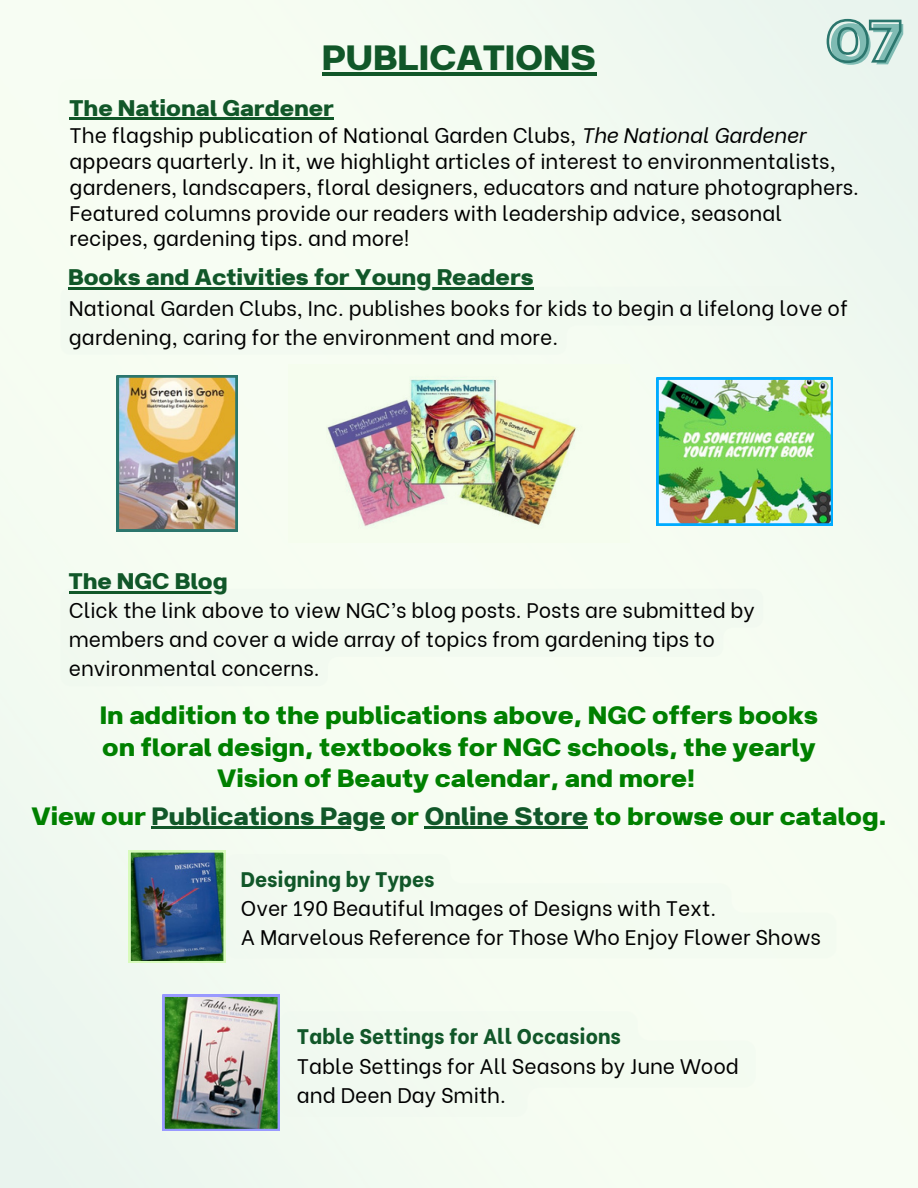
<style>
.page{position:relative;width:918px;height:1188px;background:#fff}
.page>*{position:absolute;margin:0;border:0;box-sizing:border-box;transform-origin:0 0}
.t1{font:700 69px "Breul Grotesk A";color:#7fbbb3}
.t2{font:700 42px "Breul Grotesk A";color:#115729}
.t3{font:700 30px/31.5px "Breul Grotesk A";color:#008000;text-align:center}
.t4{font:700 30px "Breul Grotesk A";color:#115729}
.t5{font:700 27px "Breul Grotesk A";color:#115729}
.t6{font:21px/29.2px "Be Vietnam";color:#000}
.t7{font:800 21px "Be Vietnam";color:#115729}
.s1{font-style:italic}
.s2{color:#008000}
</style>
<div class="page">
<img style="left:0;top:0;width:918px;height:1188px">
<img style="left:129px;top:850px;width:96px;height:113px">
<img style="left:163px;top:995px;width:117px;height:136px">
<img style="left:288px;top:365px;width:341px;height:178px">
<img style="left:117px;top:375px;width:120px;height:156px">
<img style="left:657px;top:378px;width:176px;height:147px">
<hr style="left:322px;top:72px;width:274px;height:3px;background:#115729">
<div style="left:59px;top:80px;width:286px;height:50px;background:#f6fdf2;border-radius:13px"></div>
<hr style="left:70px;top:118px;width:264px;height:2px;background:#115729">
<div style="left:60px;top:287px;width:796px;height:68px;background:#f2faf0"></div>
<hr style="left:68px;top:288px;width:466px;height:2px;background:#115729">
<div style="left:280px;top:1011px;width:476px;height:106px;background:#f3faf0"></div>
<div style="left:225px;top:854px;width:612px;height:104px;background:#f3fbf0"></div>
<svg style="left:825px;top:18px;width:78px;height:47px;background:#b9d4cd"></svg>
<div style="left:60px;top:589px;width:703px;height:97px;background:#f2faf0"></div>
<hr style="left:69px;top:591px;width:159px;height:2px;background:#115729">
<hr style="left:152px;top:826px;width:233px;height:3px;background:#115729">
<hr style="left:425px;top:826px;width:163px;height:3px;background:#115729">
<h2 class="t2" style="left:322px;top:22px;width:276px">PUBLICATIONS</h2>
<p class="t5" style="left:70px;top:85px;width:266px">The National Gardener</p>
<h1 class="t1" style="left:829px;top:-13px;width:77px">07</h1>
<p class="t6" style="left:70px;top:120px;width:791px;line-height:25.8px">The flagship publication of National Garden Clubs, <span class="s1">The National Gardener </span>appears quarterly. In it, we highlight articles of interest to environmentalists, gardeners, landscapers, floral designers, educators and nature photographers.<br>Featured columns provide our readers with leadership advice, seasonal recipes, gardening tips. and more!</p>
<p class="t5" style="left:68px;top:255px;width:467px">Books and Activities for Young Readers</p>
<p class="t6" style="left:69px;top:291px;width:781px">National Garden Clubs, Inc. publishes books for kids to begin a lifelong love of gardening, caring for the environment and more.</p>
<p class="t5" style="left:69px;top:558px;width:160px">The NGC Blog</p>
<p class="t6" style="left:69px;top:593px;width:687px">Click the link above to view NGC’s blog posts. Posts are submitted by members and cover a wide array of topics from gardening tips to environmental concerns.</p>
<h3 class="t3" style="left:100px;top:697px;width:720px">In addition to the publications above, NGC offers books on floral design, textbooks for NGC schools, the yearly<br>Vision of Beauty calendar, and more!</h3>
<h3 class="t4" style="left:32px;top:791px;width:856px"><span class="s2">View our</span> Publications Page o<span class="s2">r</span> Online Store <span class="s2">to browse our catalog.</span></h3>
<p class="t7" style="left:241px;top:861px;width:195px">Designing by Types</p>
<p class="t6" style="left:241px;top:891px;width:582px">Over 190 Beautiful Images of Designs with Text.<br>A Marvelous Reference for Those Who Enjoy Flower Shows</p>
<p class="t7" style="left:297px;top:1019px;width:326px">Table Settings for All Occasions</p>
<p class="t6" style="left:297px;top:1049px;width:444px">Table Settings for All Seasons by June Wood and Deen Day Smith.</p>
</div>
